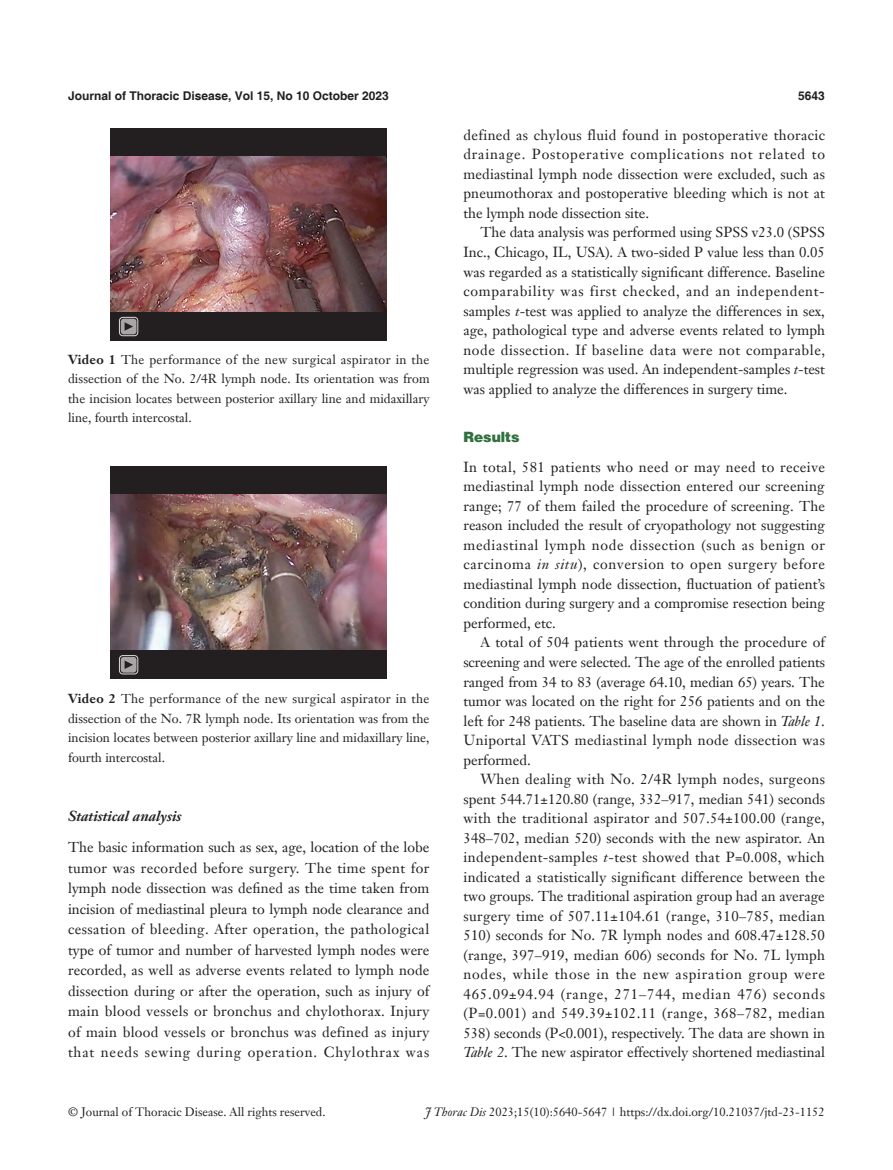
<style>
.page{position:relative;width:893px;height:1170px;background:#fff}
.page>*{position:absolute;margin:0;border:0;box-sizing:border-box;transform-origin:0 0}
.t1{font:14.25px/19.5px "Janson Text LT";color:#231f20;text-align:justify}
._2ji-6_5{font:italic 700 14.25px "Janson Text LT";color:#231f20}
._1ji-6_5{font:900 14.25px "Helvetica";color:#30703e}
.t2{font:12.75px/19.5px "Janson Text LT";color:#231f20;text-align:justify}
.t3{font:12px "Janson Text LT";color:#231f20}
.t4{font:700 12px "Helvetica";color:#231f20}
.s1{font-weight:700}
.s2{font-style:italic}
</style>
<div class="page">
<div style="left:111px;top:128px;width:276px;height:212px;background:#231f20"></div>
<div style="left:119px;top:317px;width:19px;height:19px;border:1px solid #fff;border-radius:3px"></div>
<svg style="left:121px;top:318px;width:15px;height:16px"></svg>
<svg style="left:125px;top:322px;width:8px;height:9px"></svg>
<img style="left:111px;top:156px;width:276px;height:156px">
<div style="left:111px;top:466px;width:276px;height:212px;background:#231f20"></div>
<div style="left:119px;top:655px;width:19px;height:19px;border:1px solid #fff;border-radius:3px"></div>
<svg style="left:121px;top:657px;width:15px;height:15px"></svg>
<svg style="left:125px;top:660px;width:8px;height:9px"></svg>
<img style="left:111px;top:494px;width:276px;height:156px">
<p class="t4" style="left:68px;top:88px;width:322px">Journal of Thoracic Disease, Vol 15, No 10 October 2023</p>
<p class="t4" style="left:798px;top:88px;width:28px">5643</p>
<p class="t2" style="left:68px;top:349px;width:363px"><span class="s1">Video 1</span> The performance of the new surgical aspirator in the dissection of the No. 2/4R lymph node. Its orientation was from the incision locates between posterior axillary line and midaxillary line, fourth intercostal.</p>
<p class="t2" style="left:68px;top:688px;width:363px"><span class="s1">Video 2</span> The performance of the new surgical aspirator in the dissection of the No. 7R lymph node. Its orientation was from the incision locates between posterior axillary line and midaxillary line, fourth intercostal.</p>
<p class="_2ji-6_5" style="left:68px;top:806px;width:115px">Statistical analysis</p>
<p class="t1" style="left:68px;top:836px;width:363px;line-height:20.5px">The basic information such as sex, age, location of the lobe tumor was recorded before surgery. The time spent for lymph node dissection was defined as the time taken from incision of mediastinal pleura to lymph node clearance and cessation of bleeding. After operation, the pathological type of tumor and number of harvested lymph nodes were recorded, as well as adverse events related to lymph node dissection during or after the operation, such as injury of main blood vessels or bronchus and chylothorax. Injury of main blood vessels or bronchus was defined as injury that needs sewing during operation. Chylothrax was</p>
<p class="t1" style="left:463px;top:125px;width:363px">defined as chylous fluid found in postoperative thoracic drainage. Postoperative complications not related to mediastinal lymph node dissection were excluded, such as pneumothorax and postoperative bleeding which is not at the lymph node dissection site.</p>
<p class="t1" style="left:463px;top:223px;width:363px;text-indent:17px">The data analysis was performed using SPSS v23.0 (SPSS Inc., Chicago, IL, USA). A two-sided P value less than 0.05 was regarded as a statistically significant difference. Baseline comparability was first checked, and an independent&shy;samples <span class="s2">t</span>-test was applied to analyze the differences in sex, age, pathological type and adverse events related to lymph node dissection. If baseline data were not comparable, multiple regression was used. An independent-samples <span class="s2">t</span>-test was applied to analyze the differences in surgery time.</p>
<p class="_1ji-6_5" style="left:463px;top:428px;width:58px">Results</p>
<p class="t1" style="left:463px;top:457px;width:363px">In total, 581 patients who need or may need to receive mediastinal lymph node dissection entered our screening range; 77 of them failed the procedure of screening. The reason included the result of cryopathology not suggesting mediastinal lymph node dissection (such as benign or carcinoma <span class="s2">in situ</span>), conversion to open surgery before mediastinal lymph node dissection, fluctuation of patient’s condition during surgery and a compromise resection being performed, etc.</p>
<p class="t1" style="left:463px;top:632px;width:363px;text-indent:17px">A total of 504 patients went through the procedure of screening and were selected. The age of the enrolled patients ranged from 34 to 83 (average 64.10, median 65) years. The tumor was located on the right for 256 patients and on the left for 248 patients. The baseline data are shown in <span class="s2">Table 1</span>.<br>Uniportal VATS mediastinal lymph node dissection was performed.</p>
<p class="t1" style="left:463px;top:769px;width:363px;text-indent:17px">When dealing with No. 2/4R lymph nodes, surgeons spent 544.71±120.80 (range, 332–917, median 541) seconds with the traditional aspirator and 507.54±100.00 (range, 348–702, median 520) seconds with the new aspirator. An independent-samples <span class="s2">t</span>-test showed that P=0.008, which indicated a statistically significant difference between the two groups. The traditional aspiration group had an average surgery time of 507.11±104.61 (range, 310–785, median 510) seconds for No. 7R lymph nodes and 608.47±128.50 (range, 397–919, median 606) seconds for No. 7L lymph nodes, while those in the new aspiration group were 465.09±94.94 (range, 271–744, median 476) seconds (P=0.001) and 549.39±102.11 (range, 368–782, median 538) seconds (P&lt;0.001), respectively. The data are shown in <span class="s2">Table 2</span>. The new aspirator effectively shortened mediastinal</p>
<p class="t3" style="left:68px;top:1104px;width:259px">© Journal of Thoracic Disease. All rights reserved.</p>
<p class="t3" style="left:425px;top:1104px;width:401px"><span class="s2">J Thorac Dis</span> 2023;15(10):5640-5647 | https://dx.doi.org/10.21037/jtd-23-1152</p>
</div>
